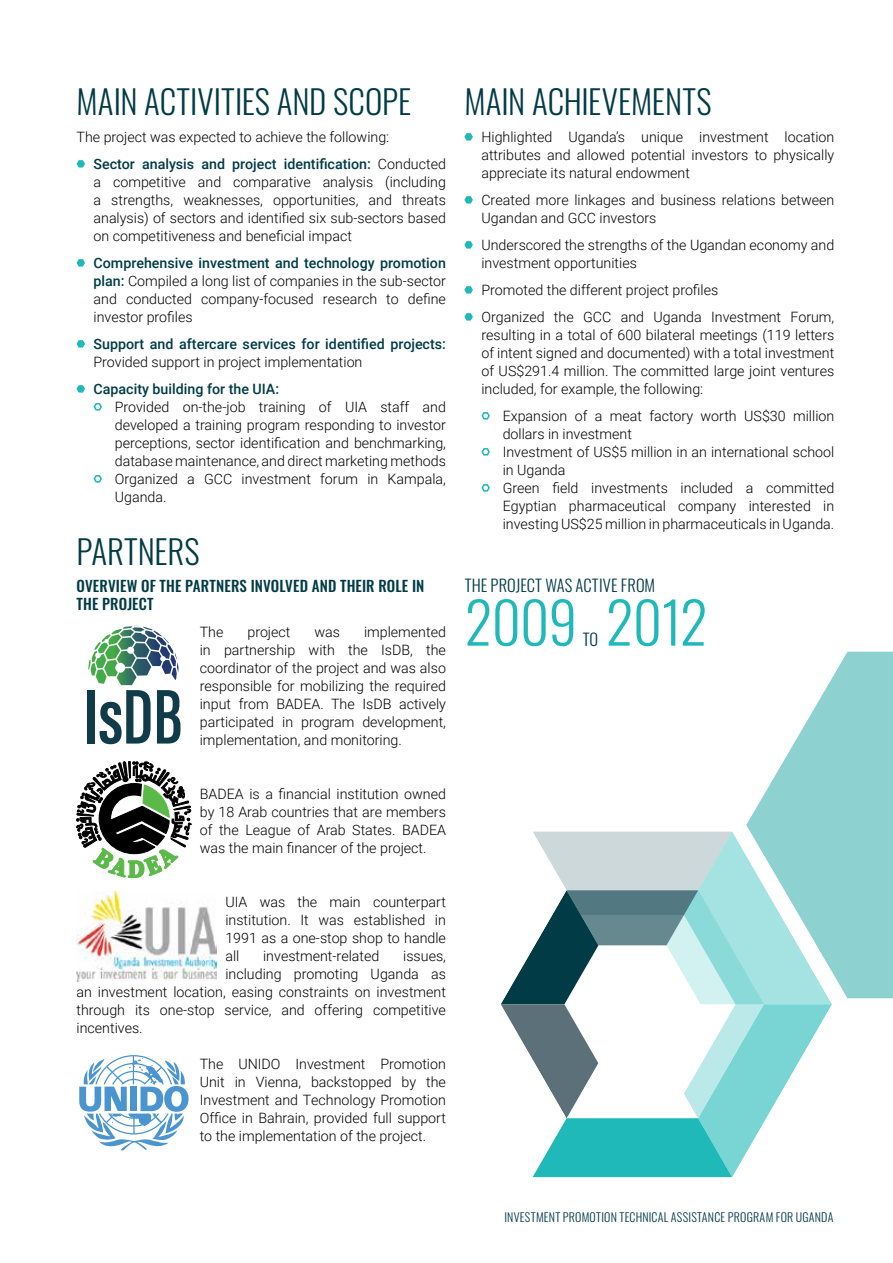
<style>
.page{position:relative;width:893px;height:1263px;background:#fff}
.page>*{position:absolute;margin:0;border:0;box-sizing:border-box;transform-origin:0 0}
.t1{font:300 57px "Oswald";letter-spacing:-.015em;color:#1eb9b8}
.t2{font:300 33px "Oswald";color:#003b46}
.t3{font:300 16.5px "Oswald";letter-spacing:.005em;color:#003b46}
.t4{font:500 15px/18px "Oswald";letter-spacing:.01em;color:#003b46}
.t5{font:300 14.25px/18px "Roboto";color:#000;text-align:justify}
.t6{font:500 14.25px "Roboto";color:#003b46}
.t7{font:300 12px "Oswald";letter-spacing:.02em;color:#003b46}
.s1{font-weight:500;color:#003b46}
</style>
<div class="page">
<svg style="left:746px;top:652px;width:147px;height:346px;fill:#8dd1d1"></svg>
<div style="left:87px;top:690px;width:8px;height:53px;background:#0f3c48"></div>
<svg style="left:88px;top:626px;width:92px;height:118px"></svg>
<svg style="left:77px;top:761px;width:114px;height:116px"></svg>
<svg style="left:79px;top:1055px;width:110px;height:95px"></svg>
<img style="left:77px;top:892px;width:140px;height:89px">
<svg style="left:77px;top:160px;width:8px;height:8px"></svg>
<svg style="left:77px;top:259px;width:8px;height:8px"></svg>
<svg style="left:77px;top:340px;width:8px;height:8px"></svg>
<svg style="left:77px;top:385px;width:8px;height:8px"></svg>
<svg style="left:93px;top:403px;width:9px;height:8px"></svg>
<svg style="left:93px;top:475px;width:9px;height:8px"></svg>
<svg style="left:464px;top:133px;width:9px;height:8px"></svg>
<svg style="left:464px;top:196px;width:9px;height:8px"></svg>
<svg style="left:464px;top:241px;width:9px;height:8px"></svg>
<svg style="left:464px;top:286px;width:9px;height:8px"></svg>
<svg style="left:464px;top:313px;width:9px;height:8px"></svg>
<svg style="left:481px;top:412px;width:9px;height:8px"></svg>
<svg style="left:481px;top:448px;width:9px;height:8px"></svg>
<svg style="left:481px;top:484px;width:9px;height:8px"></svg>
<svg style="left:501px;top:831px;width:331px;height:346px"></svg>
<h2 class="t2" style="left:77px;top:72px;width:336px">MAIN ACTIVITIES AND SCOPE</h2>
<p class="t5" style="left:94px;top:123px;width:354px;line-height:27px;text-indent:-17px">The project was expected to achieve the following:<br><span class="s1">Sector analysis and project identification:</span> Conducted</p>
<p class="t5" style="left:94px;top:172px;width:354px">a competitive and comparative analysis (including a strengths, weaknesses, opportunities, and threats analysis) of sectors and identified six sub-sectors based on competitiveness and beneficial impact</p>
<p class="t5" style="left:94px;top:253px;width:354px"><span class="s1">Comprehensive investment and technology promotion plan:</span> Compiled a long list of companies in the sub-sector and conducted company-focused research to define investor profiles</p>
<p class="t6" style="left:94px;top:334px;width:354px">Support and aftercare services for identified projects:</p>
<p class="t5" style="left:94px;top:352px;width:270px">Provided support in project implementation</p>
<p class="t6" style="left:94px;top:379px;width:187px">Capacity building for the UIA:</p>
<p class="t5" style="left:115px;top:397px;width:333px">Provided on-the-job training of UIA staff and developed a training program responding to investor perceptions, sector identification and benchmarking, database maintenance, and direct marketing methods Organized a GCC investment forum in Kampala, Uganda.</p>
<h2 class="t2" style="left:77px;top:522px;width:125px">PARTNERS</h2>
<p class="t4" style="left:77px;top:578px;width:349px">OVERVIEW OF THE PARTNERS INVOLVED AND THEIR ROLE IN<br>THE PROJECT</p>
<p class="t5" style="left:200px;top:622px;width:25px">The</p>
<p class="t5" style="left:247px;top:622px;width:45px">project</p>
<p class="t5" style="left:314px;top:622px;width:27px">was</p>
<p class="t5" style="left:200px;top:622px;width:248px;text-indent:164px">implemented in partnership with the IsDB, the coordinator of the project and was also responsible for mobilizing the required input from BADEA. The IsDB actively participated in program development, implementation, and monitoring.</p>
<p class="t5" style="left:200px;top:784px;width:248px">BADEA is a financial institution owned by 18 Arab countries that are members of the League of Arab States. BADEA was the main financer of the project.</p>
<p class="t5" style="left:225px;top:892px;width:222px">UIA was the main counterpart institution. It was established in 1991 as a one-stop shop to handle all</p>
<p class="t5" style="left:263px;top:946px;width:118px">investment-related</p>
<p class="t5" style="left:403px;top:946px;width:44px">issues,</p>
<p class="t5" style="left:225px;top:964px;width:222px">including promoting Uganda as</p>
<p class="t5" style="left:77px;top:982px;width:371px">an investment location, easing constraints on investment</p>
<p class="t5" style="left:77px;top:1000px;width:371px">through its one-stop service, and offering competitive</p>
<p class="t5" style="left:77px;top:1018px;width:68px">incentives.</p>
<p class="t5" style="left:200px;top:1054px;width:248px">The UNIDO Investment Promotion Unit in Vienna, backstopped by the Investment and Technology Promotion Office in Bahrain, provided full support to the implementation of the project.</p>
<h2 class="t2" style="left:464px;top:72px;width:249px">MAIN ACHIEVEMENTS</h2>
<p class="t5" style="left:481px;top:127px;width:354px">Highlighted Uganda’s unique investment location attributes and allowed potential investors to physically appreciate its natural endowment</p>
<p class="t5" style="left:481px;top:190px;width:354px">Created more linkages and business relations between<br>Ugandan and GCC investors</p>
<p class="t5" style="left:481px;top:235px;width:354px">Underscored the strengths of the Ugandan economy and investment opportunities</p>
<p class="t5" style="left:481px;top:276px;width:354px;line-height:27px">Promoted the different project profiles<br>Organized the GCC and Uganda Investment Forum,</p>
<p class="t5" style="left:481px;top:325px;width:354px">resulting in a total of 600 bilateral meetings (119 letters of intent signed and documented) with a total investment of US$291.4 million. The committed large joint ventures included, for example, the following:</p>
<p class="t5" style="left:503px;top:406px;width:333px;text-align:left">Expansion of a meat factory worth US$30 million dollars in investment<br>Investment of US$5 million in an international school in Uganda<br>Green field investments included a committed Egyptian pharmaceutical company interested in investing US$25 million in pharmaceuticals in Uganda.</p>
<p class="t3" style="left:465px;top:570px;width:192px">THE PROJECT WAS ACTIVE FROM</p>
<h1 class="t1" style="left:465px;top:572px;width:114px">2009</h1>
<h1 class="t1" style="left:606px;top:572px;width:103px">2012</h1>
<p class="t3" style="left:583px;top:624px;width:17px">TO</p>
<p class="t7" style="left:504px;top:1206px;width:330px">INVESTMENT PROMOTION TECHNICAL ASSISTANCE PROGRAM FOR UGANDA</p>
</div>
